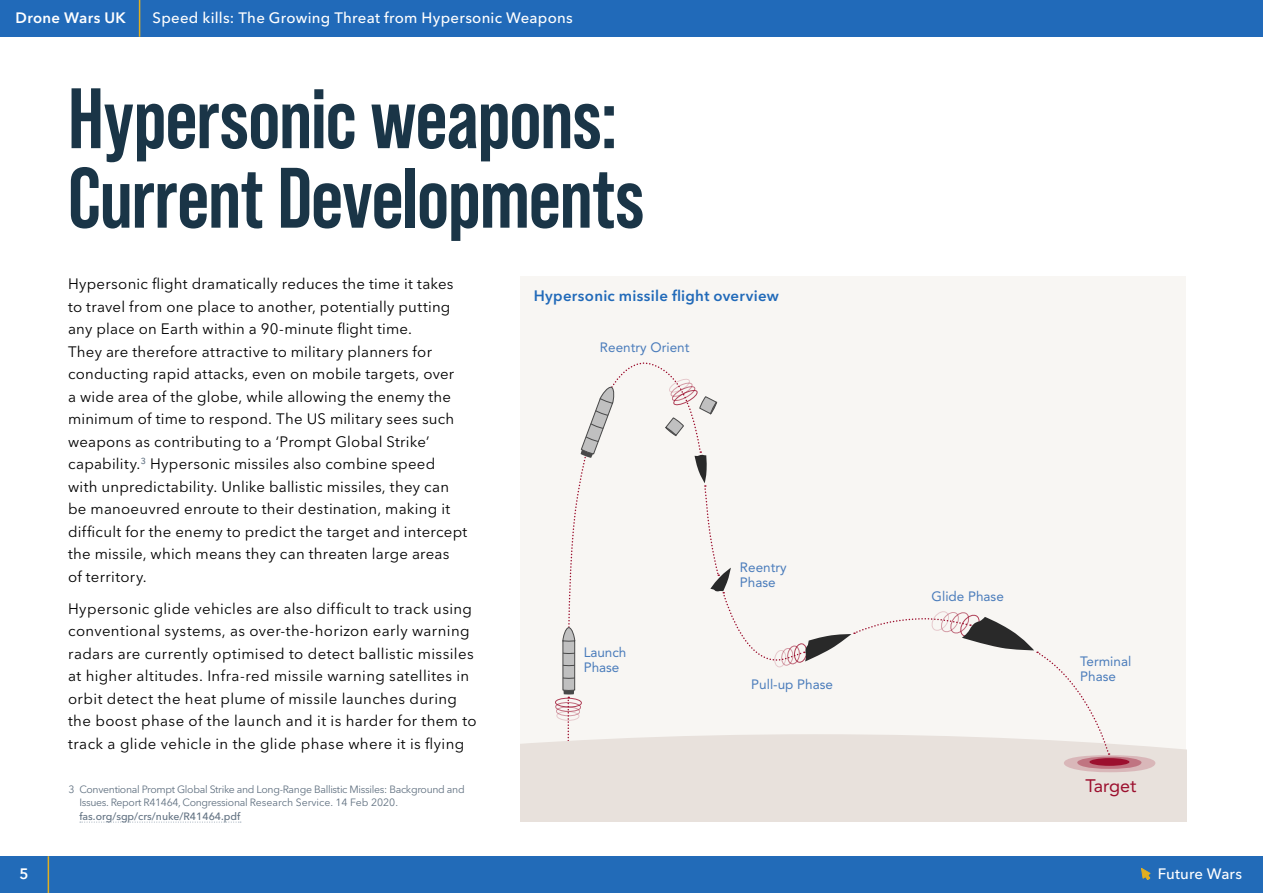
<style>
.page{position:relative;width:1263px;height:893px;background:#fff}
.page>*{position:absolute;margin:0;border:0;box-sizing:border-box;transform-origin:0 0}
.A_head{font:700 85.5px/79.5px "Bebas Neue Pro";letter-spacing:-.015em;color:#1a3547}
.t1{font:18px "Avenir LT Std";color:#9c0f2e}
.Body{font:15px/22.5px "Avenir Next LT Pro";letter-spacing:.02em;color:#000}
.t2{font:500 15px "Avenir Next LT Pro";letter-spacing:.015em;color:#fff}
.Body-2{font:600 15px "Avenir Next LT Pro";letter-spacing:.02em;color:#216ab9}
.t3{font:600 15px "Avenir Next LT Pro";letter-spacing:.02em;color:#fff}
.t4{font:13.5px/15px "Avenir LT Std";color:#4a7cbb}
.Footnote{font:10.5px/13.5px "Avenir Next LT Pro";letter-spacing:-.03em;color:#617181}
.s1{font-weight:500}
</style>
<div class="page">
<div style="left:0;top:856px;width:1263px;height:37px;background:#226bb8"></div>
<div style="left:0;top:0;width:1263px;height:37px;background:#216ab9"></div>
<svg style="left:1141px;top:868px;width:10px;height:12px"></svg>
<hr style="left:48px;top:856px;width:1px;height:37px;background:#e1af20">
<hr style="left:139px;top:0;width:1px;height:37px;background:#e1af20">
<div style="left:520px;top:277px;width:666px;height:545px;background:#f8f6f3"></div>
<div style="left:520px;top:741px;width:666px;height:81px;background:#e8e1dc"></div>
<svg style="left:1064px;top:755px;width:91px;height:17px"></svg>
<svg style="left:1077px;top:757px;width:64px;height:12px"></svg>
<div style="left:555px;top:698px;width:27px;height:9px;border:1px solid #9c0f2e;border-radius:50%"></div>
<div style="left:555px;top:702px;width:26px;height:10px;border:1px solid #9c0f2e;border-radius:50%"></div>
<div style="left:556px;top:707px;width:24px;height:9px;border:1px solid #9c0f2e;border-radius:50%"></div>
<div style="left:557px;top:711px;width:22px;height:10px;border:1px solid #9c0f2e;border-radius:50%"></div>
<div style="left:1089px;top:758px;width:40px;height:8px;background:#9c0f2e;border-radius:50%"></div>
<svg style="left:562px;top:362px;width:548px;height:394px"></svg>
<svg style="left:80px;top:821px;width:161px;height:2px"></svg>
<p class="t3" style="left:16px;top:9px;width:112px">Drone Wars UK</p>
<p class="t2" style="left:153px;top:9px;width:422px">Speed kills: The Growing Threat from Hypersonic Weapons</p>
<p class="A_head" style="left:68px;top:78px;width:578px">Hypersonic weapons:<br>Current Developments</p>
<p class="Body" style="left:68px;top:272px;width:401px">Hypersonic flight dramatically reduces the time it takes to travel from one place to another, potentially putting any place on Earth within a 90-minute flight time.<br>They are therefore attractive to military planners for conducting rapid attacks, even on mobile targets, over<br>a wide area of the globe, while allowing the enemy the minimum of time to respond. The US military sees such weapons as contributing to a ‘Prompt Global Strike’ capability.<sup>3</sup> Hypersonic missiles also combine speed with unpredictability. Unlike ballistic missiles, they can be manoeuvred enroute to their destination, making it difficult for the enemy to predict the target and intercept the missile, which means they can threaten large areas<br>of territory.</p>
<p class="Body" style="left:68px;top:597px;width:410px">Hypersonic glide vehicles are also difficult to track using conventional systems, as over-the-horizon early warning radars are currently optimised to detect ballistic missiles at higher altitudes. Infra-red missile warning satellites in orbit detect the heat plume of missile launches during the boost phase of the launch and it is harder for them to track a glide vehicle in the glide phase where it is flying</p>
<p class="Footnote" style="left:79px;top:782px;width:387px;text-indent:-11px">3 Conventional Prompt Global Strike and Long-Range Ballistic Missiles: Background and<br>Issues. Report R41464, Congressional Research Service. 14 Feb 2020. <span class="s1">fas.org/sgp/crs/nuke/R41464.pdf</span></p>
<p class="Body-2" style="left:534px;top:286px;width:247px">Hypersonic missile flight overview</p>
<p class="t4" style="left:600px;top:340px;width:91px">Reentry Orient</p>
<p class="t4" style="left:584px;top:645px;width:44px">Launch<br>Phase</p>
<p class="t4" style="left:740px;top:560px;width:48px">Reentry<br>Phase</p>
<p class="t4" style="left:751px;top:677px;width:83px">Pull-up Phase</p>
<p class="t4" style="left:932px;top:589px;width:74px">Glide Phase</p>
<p class="t4" style="left:1080px;top:654px;width:53px">Terminal<br>Phase</p>
<p class="t1" style="left:1085px;top:775px;width:53px">Target</p>
<p class="t3" style="left:20px;top:864px;width:11px">5</p>
<p class="t2" style="left:1158px;top:864px;width:86px">Future Wars</p>
</div>
